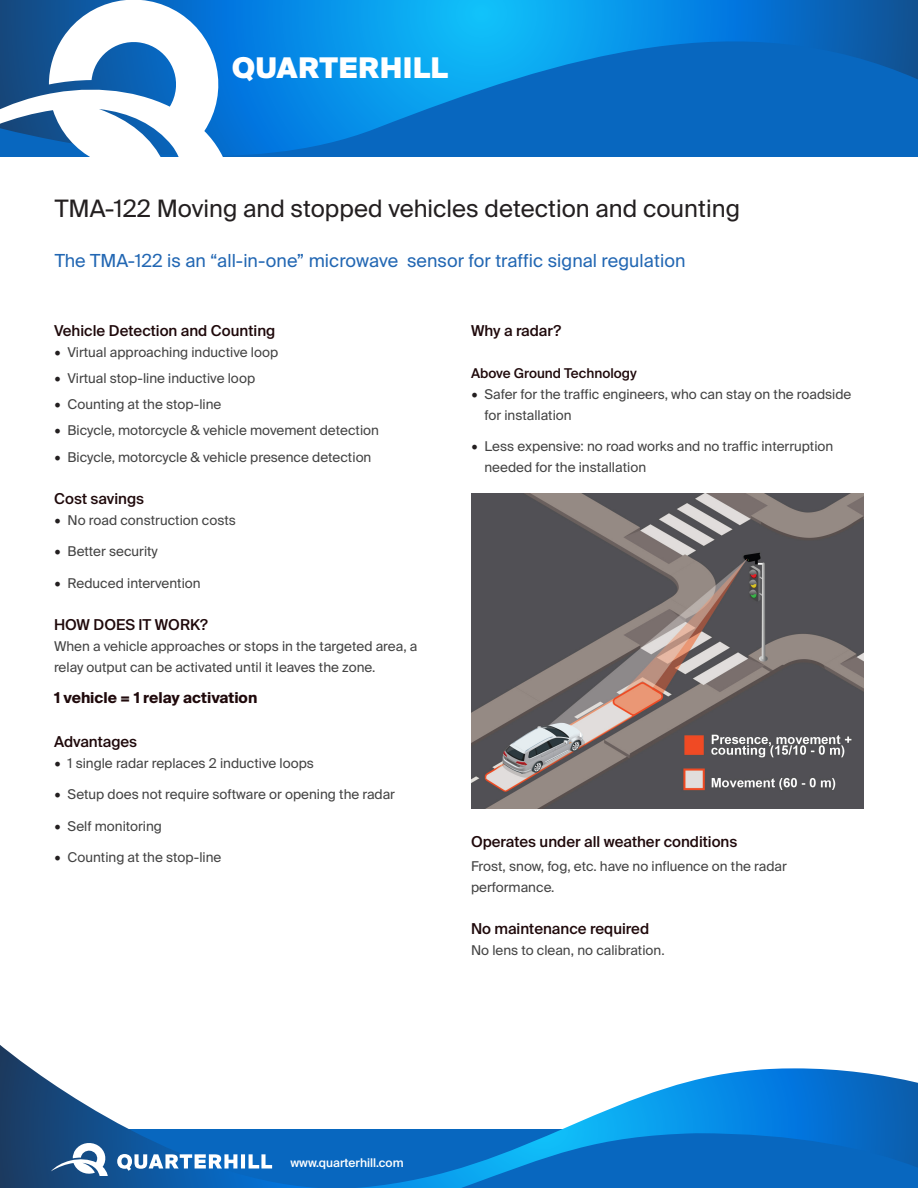
<style>
.page{position:relative;width:918px;height:1188px;background:#fff}
.page>*{position:absolute;margin:0;border:0;box-sizing:border-box;transform-origin:0 0}
.QH_Paragraph_Style{font:900 28.5px "Suisse Intl";letter-spacing:.01em;color:#fff}
.t1{font:24px "Suisse Intl";color:#231f20}
.t2{font:18px "Suisse Intl";letter-spacing:.005em;color:#2267b3}
.t3{font:500 15px "Suisse Intl";color:#1f090b}
.t4{font:700 15px "Suisse Intl";color:#1f090b}
.t5{font:13.5px/21px "Suisse Intl";color:#434343}
.t6{font:500 13.5px "Suisse Intl";color:#1f090b}
.QH_Paragraph_Style-2{font:500 12px "Suisse Intl";color:#fff}
.s1{font-family:"Minion Pro";font-size:18px;color:#231f20}
</style>
<div class="page">
<svg style="left:0;top:1045px;width:918px;height:143px"></svg>
<svg style="left:51px;top:1141px;width:57px;height:35px"></svg>
<svg style="left:117px;top:1154px;width:155px;height:17px"></svg>
<svg style="left:232px;top:0;width:686px;height:157px;background:#087bd1"></svg>
<svg style="left:0;top:0;width:232px;height:157px"></svg>
<img style="left:471px;top:493px;width:393px;height:316px">
<p class="QH_Paragraph_Style" style="left:232px;top:51px;width:217px">QUARTERHILL</p>
<p class="t1" style="left:55px;top:194px;width:687px">TMA-122 Moving and stopped vehicles detection and counting</p>
<p class="t2" style="left:55px;top:251px;width:632px">The TMA-122 is an “all-in-one” microwave sensor for traffic signal regulation</p>
<p class="t3" style="left:54px;top:322px;width:223px">Vehicle Detection and Counting</p>
<p class="t5" style="left:54px;top:341px;width:226px"><span class="s1">•</span> Virtual approaching inductive loop</p>
<p class="t5" style="left:54px;top:368px;width:203px"><span class="s1">•</span> Virtual stop-line inductive loop</p>
<p class="t5" style="left:54px;top:394px;width:169px"><span class="s1">•</span> Counting at the stop-line</p>
<p class="t5" style="left:54px;top:420px;width:327px"><span class="s1">•</span> Bicycle, motorcycle &amp; vehicle movement detection</p>
<p class="t5" style="left:54px;top:446px;width:319px"><span class="s1">•</span> Bicycle, motorcycle &amp; vehicle presence detection</p>
<p class="t3" style="left:54px;top:490px;width:92px">Cost savings</p>
<p class="t5" style="left:54px;top:509px;width:183px"><span class="s1">•</span> No road construction costs</p>
<p class="t5" style="left:54px;top:541px;width:105px"><span class="s1">•</span> Better security</p>
<p class="t5" style="left:54px;top:572px;width:148px"><span class="s1">•</span> Reduced intervention</p>
<p class="t3" style="left:54px;top:616px;width:156px">HOW DOES IT WORK?</p>
<p class="t5" style="left:54px;top:635px;width:365px">When a vehicle approaches or stops in the targeted area, a relay output can be activated until it leaves the zone.</p>
<p class="t4" style="left:54px;top:689px;width:205px">1 vehicle = 1 relay activation</p>
<p class="t3" style="left:54px;top:733px;width:85px">Advantages</p>
<p class="t5" style="left:54px;top:752px;width:261px"><span class="s1">•</span> 1 single radar replaces 2 inductive loops</p>
<p class="t5" style="left:54px;top:784px;width:343px"><span class="s1">•</span> Setup does not require software or opening the radar</p>
<p class="t5" style="left:54px;top:815px;width:109px"><span class="s1">•</span> Self monitoring</p>
<p class="t5" style="left:54px;top:847px;width:169px"><span class="s1">•</span> Counting at the stop-line</p>
<p class="t3" style="left:471px;top:322px;width:92px">Why a radar?</p>
<p class="t6" style="left:471px;top:365px;width:167px">Above Ground Technology</p>
<p class="t5" style="left:484px;top:383px;width:368px;text-indent:-14px"><span class="s1">•</span> Safer for the traffic engineers, who can stay on the roadside for installation</p>
<p class="t5" style="left:484px;top:436px;width:350px;text-indent:-14px"><span class="s1">•</span> Less expensive: no road works and no traffic interruption needed for the installation</p>
<p class="t3" style="left:471px;top:833px;width:268px">Operates under all weather conditions</p>
<p class="t5" style="left:471px;top:856px;width:317px">Frost, snow, fog, etc. have no influence on the radar performance.</p>
<p class="t3" style="left:471px;top:920px;width:180px">No maintenance required</p>
<p class="t5" style="left:471px;top:940px;width:195px">No lens to clean, no calibration.</p>
<p class="QH_Paragraph_Style-2" style="left:290px;top:1156px;width:115px">www.quarterhill.com</p>
</div>
